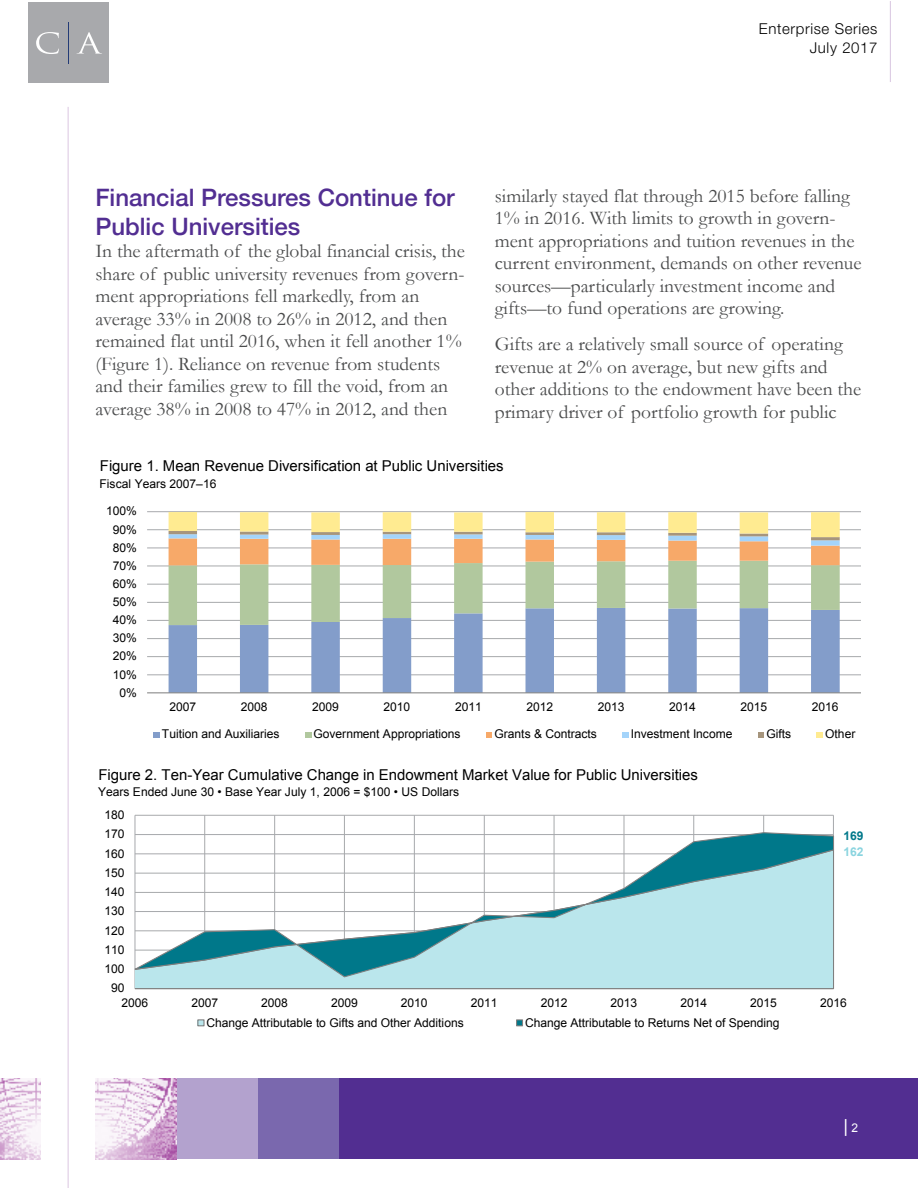
<style>
.page{position:relative;width:918px;height:1188px;background:#fff}
.page>*{position:absolute;margin:0;border:0;box-sizing:border-box;transform-origin:0 0}
.t1{font:500 24px/28.8px "Helvetica Neue LT";color:#522e92}
.t2{font:19.5px/22.5px "Garamond";color:#4a4b4c}
.t3{font:18px "Arial";color:#fff}
.t4{font:15px "Arial";color:#000}
.t5{font:300 15px/19.5px "Helvetica Neue LT Std";letter-spacing:.04em;color:#000;text-align:right}
.t6{font:12.15px "Arial";letter-spacing:-.005em;color:#000}
.t7{font:700 12.15px "Arial";color:#8ad4df}
.t8{font:700 12.15px "Arial";color:#00788a}
.s1{font-size:12px}
</style>
<div class="page">
<img style="left:0;top:1078px;width:41px;height:81px">
<img style="left:96px;top:1078px;width:80px;height:81px">
<div style="left:177px;top:1078px;width:81px;height:81px;background:#b3a2ce"></div>
<hr style="left:68px;top:107px;width:1px;height:1081px;background:#dfcce4">
<div style="left:28px;top:2px;width:81px;height:81px;background:#a8a9ac"></div>
<hr style="left:68px;top:22px;width:1px;height:42px;background:#233b76">
<svg style="left:36px;top:32px;width:66px;height:22px"></svg>
<div style="left:339px;top:1078px;width:579px;height:81px;background:#522e91"></div>
<div style="left:258px;top:1078px;width:81px;height:81px;background:#7a68ae"></div>
<hr style="left:890px;top:1px;width:1px;height:81px;background:#ddcce4">
<hr style="left:147px;top:675px;width:714px;height:1px;background:#a7a9ac">
<hr style="left:147px;top:656px;width:714px;height:1px;background:#a7a9ac">
<hr style="left:147px;top:638px;width:714px;height:1px;background:#a7a9ac">
<hr style="left:147px;top:620px;width:714px;height:1px;background:#a7a9ac">
<hr style="left:147px;top:602px;width:714px;height:1px;background:#a7a9ac">
<hr style="left:147px;top:584px;width:714px;height:1px;background:#a7a9ac">
<hr style="left:147px;top:566px;width:714px;height:1px;background:#a7a9ac">
<hr style="left:147px;top:548px;width:714px;height:1px;background:#a7a9ac">
<hr style="left:147px;top:529px;width:714px;height:1px;background:#a7a9ac">
<hr style="left:147px;top:511px;width:714px;height:1px;background:#a7a9ac">
<svg style="left:169px;top:625px;width:671px;height:67px"></svg>
<svg style="left:169px;top:512px;width:671px;height:113px"></svg>
<hr style="left:147px;top:692px;width:714px;height:1px;background:#868686">
<div style="left:153px;top:732px;width:7px;height:6px;background:#839dca"></div>
<svg style="left:305px;top:732px;width:6px;height:6px"></svg>
<svg style="left:486px;top:732px;width:6px;height:6px"></svg>
<svg style="left:622px;top:732px;width:6px;height:6px"></svg>
<svg style="left:758px;top:732px;width:6px;height:6px"></svg>
<svg style="left:817px;top:732px;width:6px;height:6px"></svg>
<hr style="left:135px;top:815px;width:698px;height:1px;background:#a7a9ac">
<hr style="left:135px;top:815px;width:1px;height:174px;background:#a7a9ac">
<hr style="left:204px;top:815px;width:1px;height:174px;background:#a7a9ac">
<hr style="left:274px;top:815px;width:1px;height:174px;background:#a7a9ac">
<hr style="left:344px;top:815px;width:1px;height:174px;background:#a7a9ac">
<hr style="left:414px;top:815px;width:1px;height:174px;background:#a7a9ac">
<hr style="left:484px;top:815px;width:1px;height:174px;background:#a7a9ac">
<hr style="left:554px;top:815px;width:1px;height:174px;background:#a7a9ac">
<hr style="left:624px;top:815px;width:1px;height:174px;background:#a7a9ac">
<hr style="left:693px;top:815px;width:1px;height:174px;background:#a7a9ac">
<hr style="left:763px;top:815px;width:1px;height:174px;background:#a7a9ac">
<hr style="left:833px;top:815px;width:1px;height:174px;background:#a7a9ac">
<svg style="left:135px;top:978px;width:699px;height:12px;background:#b8dce1"></svg>
<svg style="left:135px;top:832px;width:700px;height:146px"></svg>
<svg style="left:199px;top:1021px;width:4px;height:3px"></svg>
<div style="left:197px;top:1019px;width:8px;height:7px;border:1px solid #7f7f7f"></div>
<div style="left:516px;top:1019px;width:7px;height:7px;border:1px solid #7f7f7f"></div>
<p class="t5" style="left:759px;top:18px;width:120px">Enterprise Series<br>July 2017</p>
<p class="t1" style="left:95px;top:183px;width:361px">Financial Pressures Continue for<br>Public Universities</p>
<p class="t2" style="left:95px;top:240px;width:371px">In the aftermath of the global financial crisis, the share of public university revenues from govern&shy;ment appropriations fell markedly, from an average 33% in 2008 to 26% in 2012, and then remained flat until 2016, when it fell another 1% (Figure 1). Reliance on revenue from students and their families grew to fill the void, from an average 38% in 2008 to 47% in 2012, and then</p>
<p class="t2" style="left:495px;top:184px;width:368px">similarly stayed flat through 2015 before falling 1% in 2016. With limits to growth in govern&shy;ment appropriations and tuition revenues in the current environment, demands on other revenue sources—particularly investment income and gifts—to fund operations are growing.</p>
<p class="t2" style="left:495px;top:332px;width:368px">Gifts are a relatively small source of operating revenue at 2% on average, but new gifts and other additions to the endowment have been the primary driver of portfolio growth for public</p>
<p class="t4" style="left:100px;top:456px;width:405px">Figure 1. Mean Revenue Diversification at Public Universities</p>
<p class="t6" style="left:100px;top:476px;width:118px">Fiscal Years 2007–16</p>
<p class="t6" style="left:106px;top:503px;width:32px">100%</p>
<p class="t6" style="left:113px;top:521px;width:26px">90%</p>
<p class="t6" style="left:113px;top:539px;width:26px">80%</p>
<p class="t6" style="left:113px;top:558px;width:26px">70%</p>
<p class="t6" style="left:113px;top:576px;width:26px">60%</p>
<p class="t6" style="left:113px;top:594px;width:26px">50%</p>
<p class="t6" style="left:113px;top:612px;width:26px">40%</p>
<p class="t6" style="left:113px;top:630px;width:26px">30%</p>
<p class="t6" style="left:113px;top:648px;width:26px">20%</p>
<p class="t6" style="left:113px;top:666px;width:26px">10%</p>
<p class="t6" style="left:119px;top:684px;width:19px">0%</p>
<p class="t6" style="left:169px;top:699px;width:28px">2007</p>
<p class="t6" style="left:241px;top:699px;width:28px">2008</p>
<p class="t6" style="left:312px;top:699px;width:28px">2009</p>
<p class="t6" style="left:384px;top:699px;width:28px">2010</p>
<p class="t6" style="left:455px;top:699px;width:28px">2011</p>
<p class="t6" style="left:526px;top:699px;width:28px">2012</p>
<p class="t6" style="left:598px;top:699px;width:28px">2013</p>
<p class="t6" style="left:669px;top:699px;width:28px">2014</p>
<p class="t6" style="left:741px;top:699px;width:28px">2015</p>
<p class="t6" style="left:812px;top:699px;width:28px">2016</p>
<p class="t6" style="left:162px;top:726px;width:119px">Tuition and Auxiliaries</p>
<p class="t6" style="left:314px;top:726px;width:148px">Government Appropriations</p>
<p class="t6" style="left:495px;top:726px;width:104px">Grants &amp; Contracts</p>
<p class="t6" style="left:631px;top:726px;width:103px">Investment Income</p>
<p class="t6" style="left:766px;top:726px;width:26px">Gifts</p>
<p class="t6" style="left:825px;top:726px;width:32px">Other</p>
<p class="t4" style="left:98px;top:765px;width:601px">Figure 2. Ten-Year Cumulative Change in Endowment Market Value for Public Universities</p>
<p class="t6" style="left:98px;top:784px;width:363px">Years Ended June 30 • Base Year July 1, 2006 = $100 • US Dollars</p>
<p class="t6" style="left:105px;top:807px;width:22px">180</p>
<p class="t6" style="left:105px;top:826px;width:22px">170</p>
<p class="t6" style="left:105px;top:845px;width:22px">160</p>
<p class="t6" style="left:105px;top:865px;width:22px">150</p>
<p class="t6" style="left:105px;top:884px;width:22px">140</p>
<p class="t6" style="left:105px;top:903px;width:22px">130</p>
<p class="t6" style="left:105px;top:922px;width:22px">120</p>
<p class="t6" style="left:105px;top:942px;width:22px">110</p>
<p class="t6" style="left:105px;top:961px;width:22px">100</p>
<p class="t6" style="left:111px;top:980px;width:15px">90</p>
<p class="t8" style="left:844px;top:827px;width:22px">169</p>
<p class="t7" style="left:843px;top:844px;width:22px">162</p>
<p class="t6" style="left:122px;top:994px;width:28px">2006</p>
<p class="t6" style="left:191px;top:994px;width:28px">2007</p>
<p class="t6" style="left:261px;top:994px;width:28px">2008</p>
<p class="t6" style="left:331px;top:994px;width:28px">2009</p>
<p class="t6" style="left:401px;top:994px;width:28px">2010</p>
<p class="t6" style="left:471px;top:994px;width:28px">2011</p>
<p class="t6" style="left:541px;top:994px;width:28px">2012</p>
<p class="t6" style="left:611px;top:994px;width:28px">2013</p>
<p class="t6" style="left:680px;top:994px;width:28px">2014</p>
<p class="t6" style="left:750px;top:994px;width:28px">2015</p>
<p class="t6" style="left:820px;top:994px;width:28px">2016</p>
<p class="t6" style="left:206px;top:1014px;width:259px">Change Attributable to Gifts and Other Additions</p>
<p class="t6" style="left:525px;top:1014px;width:256px">Change Attributable to Returns Net of Spending</p>
<p class="t3" style="left:843px;top:1114px;width:16px">| <span class="s1">2</span></p>
</div>
